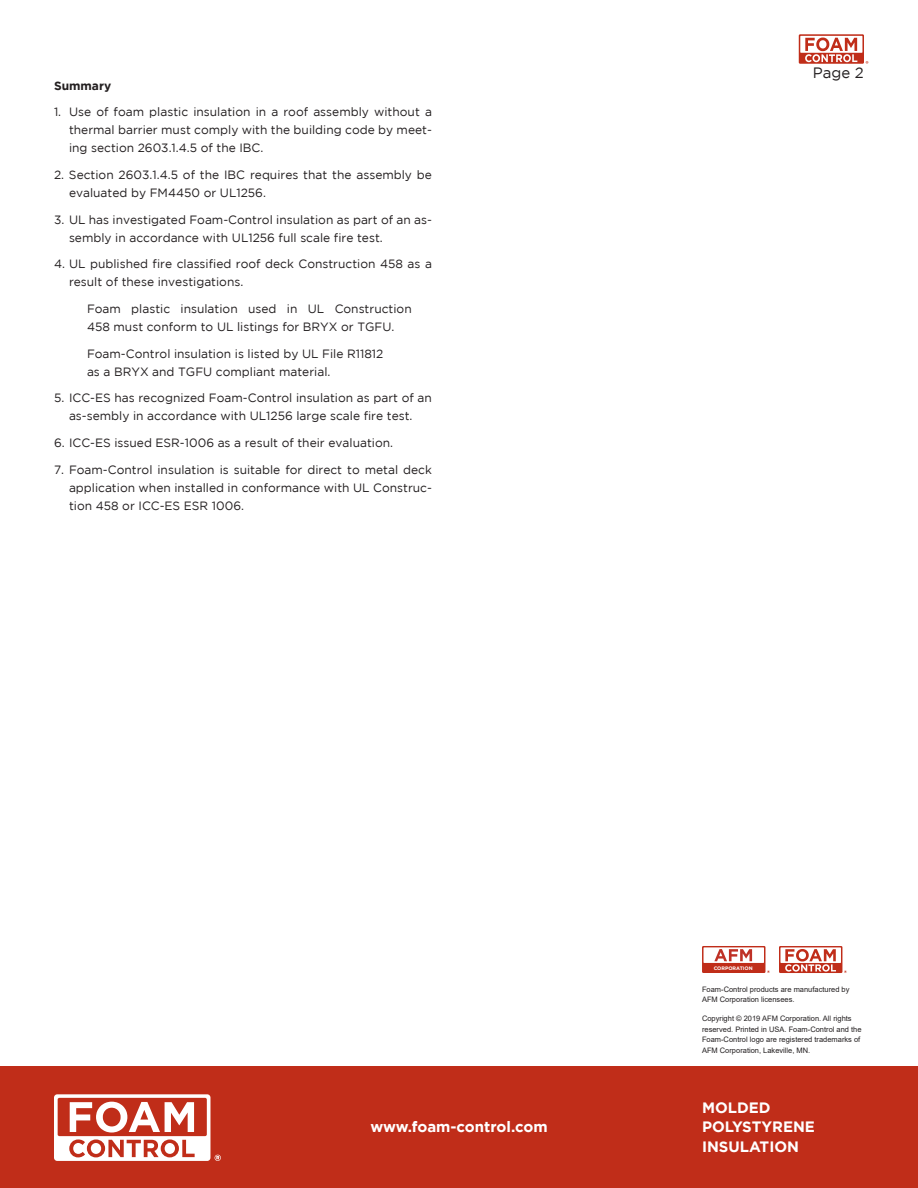
<style>
.page{position:relative;width:918px;height:1188px;background:#fff}
.page>*{position:absolute;margin:0;border:0;box-sizing:border-box;transform-origin:0 0}
.t1{font:700 15px/19.5px "Gotham";color:#fff}
.t2{font:15px "Gotham";color:#231f20}
.t3{font:12px/18px "Gotham";color:#231f20}
.t4{font:700 12px "Gotham";color:#231f20}
.t5{font:7.5px/10.5px "Arial";color:#231f20}
.t6{font:700 4.95px "Gotham";color:#fff}
</style>
<div class="page">
<div style="left:0;top:1067px;width:918px;height:121px;background:#c02d19"></div>
<svg style="left:54px;top:1094px;width:167px;height:67px"></svg>
<div style="left:779px;top:946px;width:63px;height:27px;background:#c02d19"></div>
<div style="left:780px;top:947px;width:61px;height:16px;background:#fff"></div>
<svg style="left:785px;top:949px;width:51px;height:23px"></svg>
<div style="left:702px;top:946px;width:63px;height:27px;background:#c02d19"></div>
<div style="left:704px;top:947px;width:60px;height:16px;background:#fff"></div>
<svg style="left:714px;top:949px;width:38px;height:12px"></svg>
<svg style="left:799px;top:34px;width:65px;height:30px"></svg>
<svg style="left:800px;top:36px;width:62px;height:17px"></svg>
<svg style="left:805px;top:38px;width:52px;height:24px"></svg>
<p class="t4" style="left:54px;top:79px;width:59px">Summary</p>
<p class="t3" style="left:69px;top:103px;width:365px;text-align:justify;text-indent:-15px">1. Use of foam plastic insulation in a roof assembly without a thermal barrier must comply with the building code by meet&shy;ing section 2603.1.4.5 of the IBC.</p>
<p class="t3" style="left:69px;top:166px;width:365px;text-indent:-15px">2. Section 2603.1.4.5 of the IBC requires that the assembly be evaluated by FM4450 or UL1256.</p>
<p class="t3" style="left:69px;top:210px;width:365px;text-indent:-15px">3. UL has investigated Foam-Control insulation as part of an as&shy;sembly in accordance with UL1256 full scale fire test.</p>
<p class="t3" style="left:69px;top:255px;width:364px;text-indent:-15px">4. UL published fire classified roof deck Construction 458 as a result of these investigations.</p>
<p class="t3" style="left:87px;top:300px;width:326px">Foam plastic insulation used in UL Construction<br>458 must conform to UL listings for BRYX or TGFU.</p>
<p class="t3" style="left:87px;top:344px;width:298px">Foam-Control insulation is listed by UL File R11812 as a BRYX and TGFU compliant material.</p>
<p class="t3" style="left:54px;top:389px;width:379px;text-align:center">5. ICC-ES has recognized Foam-Control insulation as part of an as-sembly in accordance with UL1256 large scale fire test.</p>
<p class="t3" style="left:54px;top:433px;width:341px">6. ICC-ES issued ESR-1006 as a result of their evaluation.</p>
<p class="t3" style="left:69px;top:460px;width:365px;text-align:justify;text-indent:-15px">7. Foam-Control insulation is suitable for direct to metal deck application when installed in conformance with UL Construc&shy;tion 458 or ICC-ES ESR 1006.</p>
<p class="t2" style="left:813px;top:65px;width:52px">Page 2</p>
<p class="t1" style="left:370px;top:1116px;width:179px">www.foam-control.com</p>
<p class="t6" style="left:714px;top:965px;width:41px">CORPORATION</p>
<p class="t5" style="left:702px;top:984px;width:149px">Foam-Control products are manufactured by<br>AFM Corporation licensees.</p>
<p class="t5" style="left:702px;top:1014px;width:161px">Copyright © 2019 AFM Corporation. All rights reserved. Printed in USA. Foam-Control and the Foam-Control logo are registered trademarks of AFM Corporation, Lakeville, MN.</p>
<p class="t1" style="left:702px;top:1097px;width:114px">MOLDED<br>POLYSTYRENE<br>INSULATION</p>
</div>
